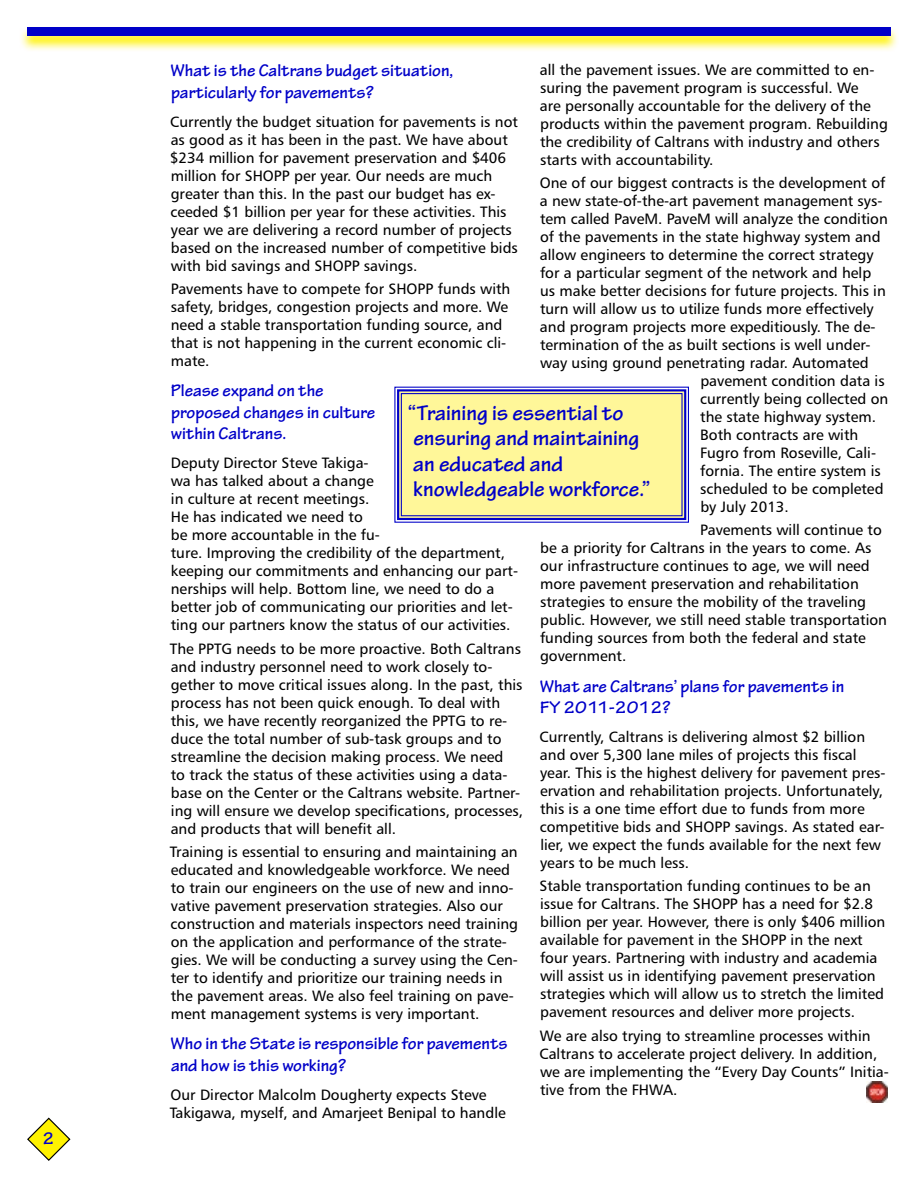
<style>
.page{position:relative;width:918px;height:1188px;background:#fff}
.page>*{position:absolute;margin:0;border:0;box-sizing:border-box;transform-origin:0 0}
.t1{font:700 22.5px/25.2px "Tekton Pro";color:#0000c8}
.t2{font:700 18px/21.6px "Tekton Pro";color:#0000c8}
.t3{font:15px/18px "Humanist 777 BT Roman B";color:#000}
</style>
<div class="page">
<svg style="left:21px;top:29px;width:876px;height:22px;background:#fff88a"></svg>
<div style="left:27px;top:27px;width:864px;height:9px;background:#0000c8"></div>
<svg style="left:27px;top:1117px;width:44px;height:44px"></svg>
<img style="left:866px;top:1082px;width:22px;height:20px">
<svg style="left:394px;top:386px;width:295px;height:137px;background:#f6ef9e"></svg>
<div style="left:397px;top:389px;width:289px;height:131px;border:2px solid #0000c8"></div>
<div style="left:401px;top:393px;width:282px;height:123px;border:1px solid #0000c8"></div>
<p class="t2" style="left:43px;top:1128px;width:13px">2</p>
<p class="t3" style="left:540px;top:60px;width:349px">all the pavement issues. We are committed to en&shy;suring the pavement program is successful. We<br>are personally accountable for the delivery of the products within the pavement program. Rebuilding the credibility of Caltrans with industry and others starts with accountability.</p>
<p class="t3" style="left:540px;top:174px;width:347px">One of our biggest contracts is the development of</p>
<p class="t3" style="left:540px;top:192px;width:344px">a new state-of-the-art pavement management sys-</p>
<p class="t3" style="left:540px;top:210px;width:349px">tem called PaveM. PaveM will analyze the condition</p>
<p class="t3" style="left:540px;top:228px;width:342px">of the pavements in the state highway system and</p>
<p class="t3" style="left:540px;top:246px;width:335px">allow engineers to determine the correct strategy</p>
<p class="t3" style="left:540px;top:264px;width:333px">for a particular segment of the network and help</p>
<p class="t3" style="left:540px;top:282px;width:347px">us make better decisions for future projects. This in</p>
<p class="t3" style="left:540px;top:300px;width:335px">turn will allow us to utilize funds more effectively</p>
<p class="t3" style="left:540px;top:318px;width:337px">and program projects more expeditiously. The de-</p>
<p class="t3" style="left:540px;top:336px;width:332px">termination of the as built sections is well under-</p>
<p class="t3" style="left:540px;top:354px;width:330px">way using ground penetrating radar. Automated</p>
<p class="t3" style="left:700px;top:372px;width:186px">pavement condition data is</p>
<p class="t3" style="left:700px;top:390px;width:190px">currently being collected on</p>
<p class="t3" style="left:700px;top:408px;width:177px">the state highway system.</p>
<p class="t3" style="left:700px;top:426px;width:160px">Both contracts are with</p>
<p class="t3" style="left:700px;top:444px;width:177px">Fugro from Roseville, Cali-</p>
<p class="t3" style="left:700px;top:462px;width:182px">fornia. The entire system is</p>
<p class="t3" style="left:700px;top:480px;width:185px">scheduled to be completed</p>
<p class="t3" style="left:700px;top:498px;width:90px">by July 2013.</p>
<p class="t3" style="left:540px;top:521px;width:349px;text-indent:160px">Pavements will continue to be a priority for Caltrans in the years to come. As our infrastructure continues to age, we will need more pavement preservation and rehabilitation strategies to ensure the mobility of the traveling public. However, we still need stable transportation funding sources from both the federal and state government.</p>
<p class="t2" style="left:540px;top:676px;width:306px">What are Caltrans’ plans for pavements in<br>FY 2011-2012?</p>
<p class="t3" style="left:540px;top:728px;width:347px">Currently, Caltrans is delivering almost $2 billion and over 5,300 lane miles of projects this fiscal year. This is the highest delivery for pavement pres&shy;ervation and rehabilitation projects. Unfortunately, this is a one time effort due to funds from more competitive bids and SHOPP savings. As stated ear&shy;lier, we expect the funds available for the next few years to be much less.</p>
<p class="t3" style="left:540px;top:877px;width:347px">Stable transportation funding continues to be an issue for Caltrans. The SHOPP has a need for $2.8 billion per year. However, there is only $406 million available for pavement in the SHOPP in the next four years. Partnering with industry and academia will assist us in identifying pavement preservation strategies which will allow us to stretch the limited pavement resources and deliver more projects.</p>
<p class="t3" style="left:540px;top:1026px;width:351px">We are also trying to streamline processes within Caltrans to accelerate project delivery. In addition, we are implementing the “Every Day Counts” Initia&shy;tive from the FHWA.</p>
<p class="t2" style="left:171px;top:60px;width:284px">What is the Caltrans budget situation, particularly for pavements?</p>
<p class="t3" style="left:170px;top:112px;width:349px">Currently the budget situation for pavements is not as good as it has been in the past. We have about $234 million for pavement preservation and $406 million for SHOPP per year. Our needs are much greater than this. In the past our budget has ex&shy;ceeded $1 billion per year for these activities. This year we are delivering a record number of projects based on the increased number of competitive bids with bid savings and SHOPP savings.</p>
<p class="t3" style="left:171px;top:279px;width:341px">Pavements have to compete for SHOPP funds with safety, bridges, congestion projects and more. We need a stable transportation funding source, and that is not happening in the current economic cli&shy;mate.</p>
<p class="t2" style="left:171px;top:380px;width:206px">Please expand on the proposed changes in culture within Caltrans.</p>
<p class="t3" style="left:171px;top:454px;width:349px">Deputy Director Steve Takiga-<br>wa has talked about a change<br>in culture at recent meetings.<br>He has indicated we need to<br>be more accountable in the fu-<br>ture. Improving the credibility of the department, keeping our commitments and enhancing our part&shy;nerships will help. Bottom line, we need to do a better job of communicating our priorities and let&shy;ting our partners know the status of our activities.</p>
<p class="t3" style="left:170px;top:639px;width:355px">The PPTG needs to be more proactive. Both Caltrans and industry personnel need to work closely to&shy;gether to move critical issues along. In the past, this process has not been quick enough. To deal with this, we have recently reorganized the PPTG to re&shy;duce the total number of sub-task groups and to streamline the decision making process. We need<br>to track the status of these activities using a data&shy;base on the Center or the Caltrans website. Partner&shy;ing will ensure we develop specifications, processes, and products that will benefit all.</p>
<p class="t3" style="left:170px;top:842px;width:350px">Training is essential to ensuring and maintaining an educated and knowledgeable workforce. We need to train our engineers on the use of new and inno&shy;vative pavement preservation strategies. Also our construction and materials inspectors need training on the application and performance of the strate&shy;gies. We will be conducting a survey using the Cen&shy;ter to identify and prioritize our training needs in the pavement areas. We also feel training on pave&shy;ment management systems is very important.</p>
<p class="t2" style="left:171px;top:1033px;width:339px">Who in the State is responsible for pavements and how is this working?</p>
<p class="t3" style="left:170px;top:1085px;width:338px">Our Director Malcolm Dougherty expects Steve<br>Takigawa, myself, and Amarjeet Benipal to handle</p>
<h1 class="t1" style="left:408px;top:401px;width:243px">“Training is essential to ensuring and maintaining an educated and knowledgeable workforce.”</h1>
</div>
